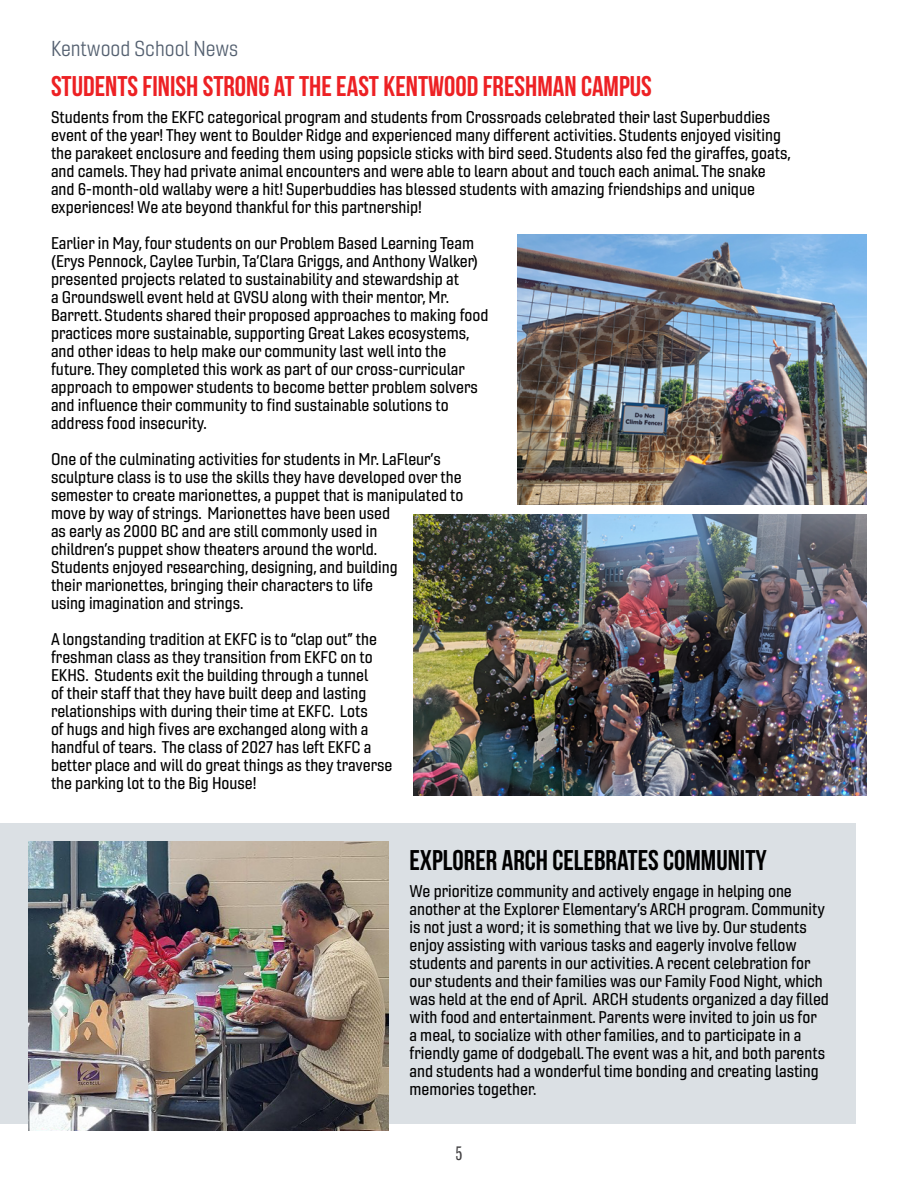
<style>
.page{position:relative;width:918px;height:1188px;background:#fff}
.page>*{position:absolute;margin:0;border:0;box-sizing:border-box;transform-origin:0 0}
.t1{font:28.5px "Bebas Neue";color:#ed2124}
.t2{font:28.5px "Bebas Neue";color:#000}
.t3{font:21px "Gineso Nor Boo";color:#546070}
.t4{font:200 18px "Balboa";color:#414042}
.t5{font:16.5px/18px "Gineso Nor Med";color:#000}
</style>
<div class="page">
<img style="left:413px;top:515px;width:454px;height:281px">
<img style="left:518px;top:234px;width:349px;height:271px">
<div style="left:0;top:823px;width:855px;height:301px;background:#dbe0e4"></div>
<img style="left:29px;top:841px;width:359px;height:290px">
<p class="t3" style="left:51px;top:36px;width:189px">Kentwood School News</p>
<h1 class="t1" style="left:51px;top:71px;width:602px">STUDENTS FINISH STRONG AT THE EAST KENTWOOD FRESHMAN CAMPUS</h1>
<p class="t5" style="left:51px;top:108px;width:741px">Students from the EKFC categorical program and students from Crossroads celebrated their last Superbuddies event of the year! They went to Boulder Ridge and experienced many different activities. Students enjoyed visiting the parakeet enclosure and feeding them using popsicle sticks with bird seed. Students also fed the giraffes, goats, and camels. They had private animal encounters and were able to learn about and touch each animal. The snake and 6-month-old wallaby were a hit! Superbuddies has blessed students with amazing friendships and unique experiences! We ate beyond thankful for this partnership!</p>
<p class="t5" style="left:51px;top:234px;width:439px">Earlier in May, four students on our Problem Based Learning Team (Erys Pennock, Caylee Turbin, Ta’Clara Griggs, and Anthony Walker) presented projects related to sustainability and stewardship at<br>a Groundswell event held at GVSU along with their mentor, Mr.<br>Barrett. Students shared their proposed approaches to making food practices more sustainable, supporting Great Lakes ecosystems, and other ideas to help make our community last well into the future. They completed this work as part of our cross-curricular approach to empower students to become better problem solvers and influence their community to find sustainable solutions to address food insecurity.</p>
<p class="t5" style="left:51px;top:451px;width:414px">One of the culminating activities for students in Mr. LaFleur’s sculpture class is to use the skills they have developed over the semester to create marionettes, a puppet that is manipulated to move by way of strings. Marionettes have been used<br>as early as 2000 BC and are still commonly used in<br>children’s puppet show theaters around the world.<br>Students enjoyed researching, designing, and building<br>their marionettes, bringing their characters to life<br>using imagination and strings.</p>
<p class="t5" style="left:51px;top:631px;width:343px">A longstanding tradition at EKFC is to “clap out” the freshman class as they transition from EKFC on to EKHS. Students exit the building through a tunnel<br>of their staff that they have built deep and lasting relationships with during their time at EKFC. Lots<br>of hugs and high fives are exchanged along with a handful of tears. The class of 2027 has left EKFC a better place and will do great things as they traverse the parking lot to the Big House!</p>
<h1 class="t2" style="left:410px;top:844px;width:359px">EXPLORER ARCH CELEBRATES COMMUNITY</h1>
<p class="t5" style="left:410px;top:882px;width:421px">We prioritize community and actively engage in helping one another at the Explorer Elementary’s ARCH program. Community is not just a word; it is something that we live by. Our students enjoy assisting with various tasks and eagerly involve fellow students and parents in our activities. A recent celebration for our students and their families was our Family Food Night, which was held at the end of April. ARCH students organized a day filled with food and entertainment. Parents were invited to join us for<br>a meal, to socialize with other families, and to participate in a friendly game of dodgeball. The event was a hit, and both parents and students had a wonderful time bonding and creating lasting memories together.</p>
<p class="t4" style="left:455px;top:1144px;width:9px">5</p>
</div>
